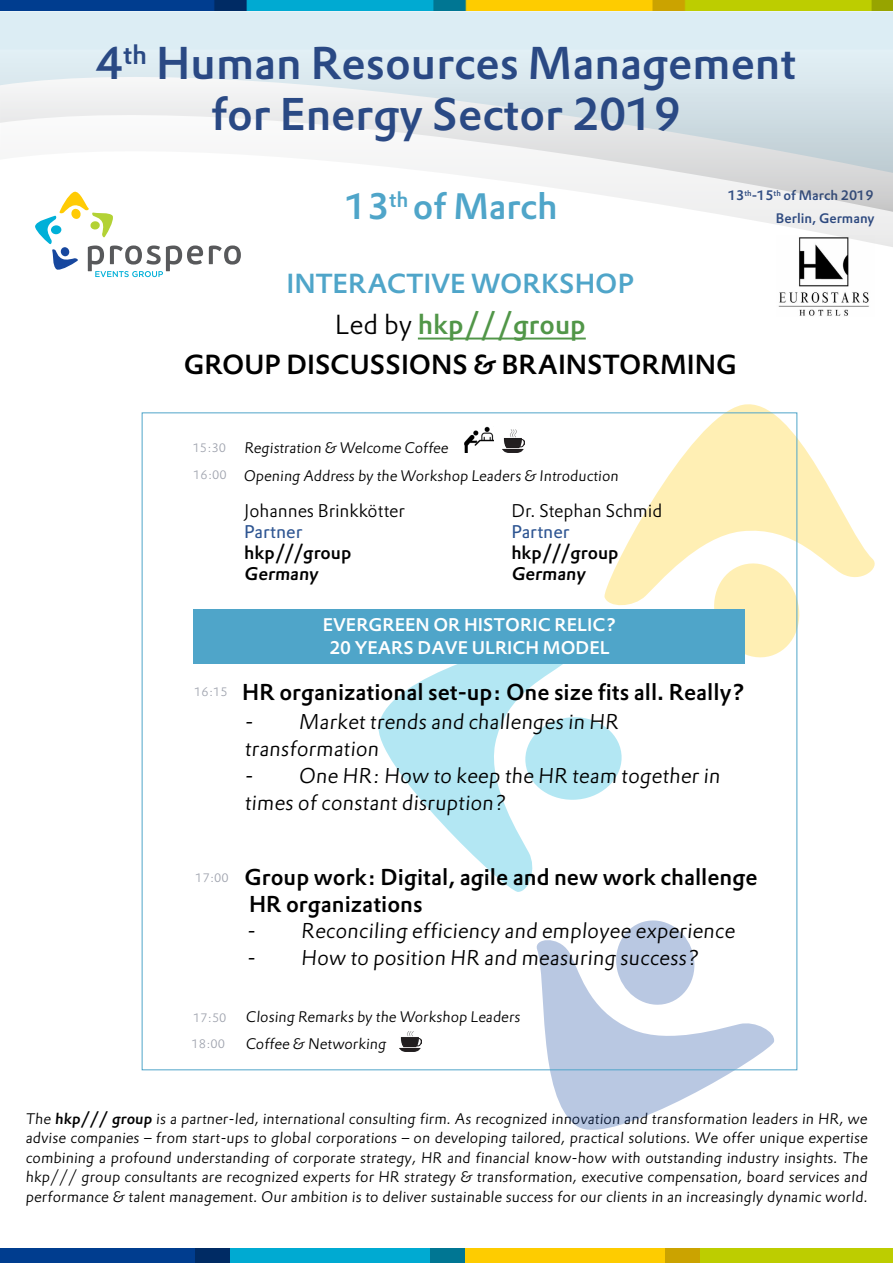
<style>
.page{position:relative;width:893px;height:1263px;background:#fff}
.page>*{position:absolute;margin:0;border:0;box-sizing:border-box;transform-origin:0 0}
.t1{font:45px/51px "DTL Prokyon T Medium";color:#2a4984;text-align:center}
.t2{font:36px "DTL Prokyon T Medium";color:#4fa5c9}
.t3{font:27px "DTL Prokyon ST Medium";color:#000}
.t4{font:27px "DTL Prokyon ST Medium";color:#4fa5c9}
.t5{font:27px "DTL Prokyon T Medium";color:#519648}
.t6{font:22.5px/27px "DTL Prokyon T Medium";color:#000}
.t7{font:21px/27px "DTL Prokyon T Light";color:#000}
.t8{font:18px/22.5px "DTL Prokyon ST Medium";color:#fff;text-align:center}
.t9{font:18px/21px "DTL Prokyon ST Medium";color:#000}
.t10{font:18px "DTL Prokyon ST Light";color:#000}
.t11{font:18px "DTL Prokyon T";color:#2e5592}
.t12{font:15px/19.5px "DTL Prokyon T Light";color:#000;text-align:justify}
.t13{font:13.5px "DTL Prokyon T Medium";color:#2a4984}
.t14{font:13.5px "DTL Prokyon ST Medium";color:#2a4984}
.t15{font:12px "DTL Prokyon T Light";color:#9ea2ad}
.s1{font-family:"DTL Prokyon T Light";color:#000}
.s2{font-size:12px;color:#9ea2ad}
.s3{font-family:"DTL Prokyon T Medium"}
.s4{font-family:"DTL Prokyon T Light";font-size:12px;color:#9ea2ad}
</style>
<div class="page">
<img style="left:0;top:1249px;width:893px;height:13px">
<hr style="left:418px;top:338px;width:168px;height:1px;background:#519648">
<img style="left:0;top:0;width:893px;height:11px">
<img style="left:778px;top:248px;width:91px;height:68px">
<svg style="left:533px;top:940px;width:243px;height:190px"></svg>
<svg style="left:616px;top:920px;width:79px;height:86px"></svg>
<svg style="left:371px;top:663px;width:211px;height:229px"></svg>
<div style="left:525px;top:717px;width:97px;height:83px;background:#b3e7f3;border-radius:50%"></div>
<svg style="left:604px;top:404px;width:271px;height:202px"></svg>
<svg style="left:709px;top:558px;width:96px;height:104px"></svg>
<div style="left:193px;top:609px;width:551px;height:54px;background:#4fa5c9"></div>
<svg style="left:208px;top:212px;width:685px;height:36px"></svg>
<div style="left:0;top:11px;width:893px;height:38px;background:#dcedf4"></div>
<svg style="left:0;top:49px;width:893px;height:163px"></svg>
<img style="left:399px;top:1031px;width:22px;height:20px">
<img style="left:464px;top:427px;width:29px;height:26px">
<img style="left:503px;top:429px;width:22px;height:23px">
<svg style="left:209px;top:245px;width:32px;height:20px"></svg>
<svg style="left:34px;top:191px;width:169px;height:86px"></svg>
<h1 class="t1" style="left:96px;top:37px;width:702px">4<sup>th</sup> Human Resources Management for Energy Sector 2019</h1>
<h2 class="t2" style="left:346px;top:182px;width:214px">13<sup>th</sup> of March</h2>
<p class="t13" style="left:728px;top:187px;width:147px">13<sup>th</sup>-15<sup>th</sup> of March 2019</p>
<p class="t14" style="left:776px;top:209px;width:100px">Berlin, Germany</p>
<h3 class="t4" style="left:286px;top:266px;width:349px">INTERACTIVE WORKSHOP</h3>
<h3 class="t5" style="left:335px;top:306px;width:252px"><span class="s1">Led by</span> hkp///group</h3>
<h3 class="t3" style="left:184px;top:347px;width:555px">GROUP DISCUSSIONS &amp; BRAINSTORMING</h3>
<p class="t12" style="left:193px;top:434px;width:429px;line-height:27.6px"><span class="s2">15:30</span> Registration &amp; Welcome Coffee<br><span class="s2">16:00</span> Opening Address by the Workshop Leaders &amp; Introduction</p>
<p class="t10" style="left:244px;top:498px;width:162px">Johannes Brinkkötter</p>
<p class="t11" style="left:244px;top:519px;width:60px">Partner</p>
<p class="t9" style="left:244px;top:542px;width:109px">hkp///group<br>Germany</p>
<p class="t10" style="left:511px;top:498px;width:153px">Dr. Stephan Schmid</p>
<p class="t11" style="left:511px;top:519px;width:60px">Partner</p>
<p class="t9" style="left:511px;top:542px;width:109px">hkp///group<br>Germany</p>
<p class="t8" style="left:323px;top:613px;width:295px">EVERGREEN OR HISTORIC RELIC?<br><span class="s3">20</span> YEARS DAVE ULRICH MODEL</p>
<h3 class="t6" style="left:194px;top:679px;width:553px"><sup>16:15</sup> HR organizational set-up: One size fits all. Really?</h3>
<h3 class="t7" style="left:244px;top:708px;width:378px">- Market trends and challenges in HR transformation</h3>
<h3 class="t7" style="left:244px;top:762px;width:480px">- One HR: How to keep the HR team together in times of constant disruption?</h3>
<h3 class="t6" style="left:249px;top:863px;width:510px;text-indent:-54px"><span class="s4">17:00</span> Group work: Digital, agile and new work challenge<br>HR organizations</h3>
<h3 class="t7" style="left:247px;top:917px;width:492px">- Reconciling efficiency and employee experience</h3>
<h3 class="t7" style="left:247px;top:944px;width:456px">- How to position HR and measuring success?</h3>
<p class="t15" style="left:193px;top:1010px;width:35px">17:50</p>
<p class="t12" style="left:245px;top:1006px;width:278px">Closing Remarks by the Workshop Leaders</p>
<p class="t15" style="left:192px;top:1036px;width:35px">18:00</p>
<p class="t12" style="left:245px;top:1034px;width:144px">Coffee &amp; Networking</p>
<p class="t12" style="left:26px;top:1108px;width:845px">The <span class="s3">hkp/// group</span> is a partner-led, international consulting firm. As recognized innovation and transformation leaders in HR, we advise companies – from start-ups to global corporations – on developing tailored, practical solutions. We offer unique expertise combining a profound understanding of corporate strategy, HR and financial know-how with outstanding industry insights. The hkp/// group consultants are recognized experts for HR strategy &amp; transformation, executive compensation, board services and performance &amp; talent management. Our ambition is to deliver sustainable success for our clients in an increasingly dynamic world.</p>
</div>
